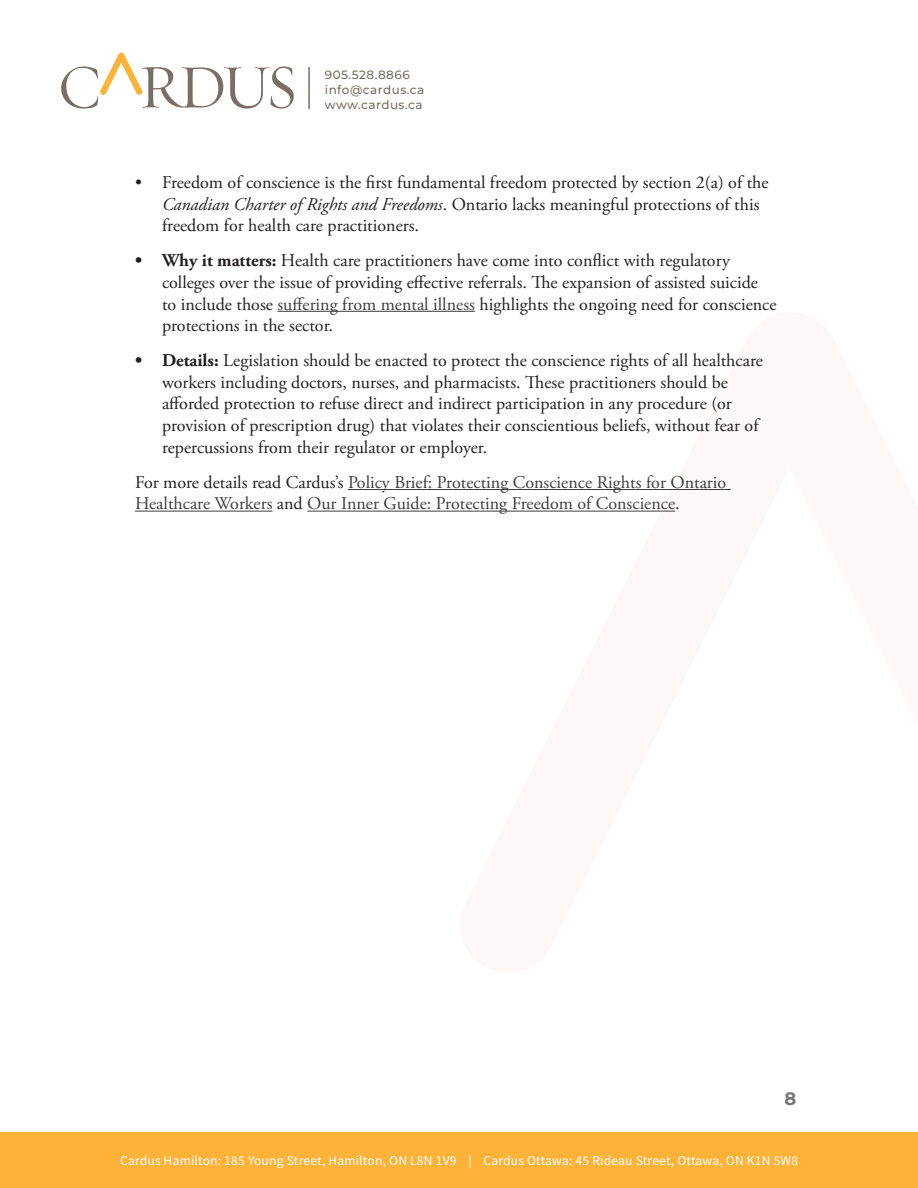
<style>
.page{position:relative;width:918px;height:1188px;background:#fff}
.page>*{position:absolute;margin:0;border:0;box-sizing:border-box;transform-origin:0 0}
.t1{font:18px/21.6px "Adobe Garamond Pro";color:#231f20}
.Paragraph_Text{font:18px/21.6px "Adobe Garamond Pro";color:#3e3e3f}
.t2{font:100 18px "Montserrat";color:#777}
.t3{font:13.5px "Source Sans Variable";letter-spacing:.015em;color:#fff}
.t4{font:100 12px/15px "Montserrat";letter-spacing:.04em;color:#786e64}
.s1{font-style:italic}
.s2{font-weight:700}
.s3{color:#3e3e3f}
.s4{color:#231f20}
</style>
<div class="page">
<div style="left:0;top:1133px;width:918px;height:55px;background:#ffb238"></div>
<svg style="left:61px;top:53px;width:233px;height:56px"></svg>
<hr style="left:308px;top:67px;width:2px;height:42px;background:#786e64">
<hr style="left:277px;top:311px;width:198px;height:1px;background:#3e3e3f">
<hr style="left:348px;top:489px;width:383px;height:1px;background:#3e3e3f">
<hr style="left:135px;top:511px;width:138px;height:1px;background:#3e3e3f">
<hr style="left:307px;top:511px;width:368px;height:1px;background:#3e3e3f">
<p class="t4" style="left:325px;top:67px;width:101px">905.528.8866 info@cardus.ca www.cardus.ca</p>
<p class="t1" style="left:162px;top:172px;width:608px;text-indent:-27px">• Freedom of conscience is the first fundamental freedom protected by section 2(a) of the<br><span class="s1">Canadian Charter of Rights and Freedoms</span>. Ontario lacks meaningful protections of this freedom for health care practitioners.</p>
<p class="t1" style="left:162px;top:250px;width:616px;text-indent:-27px"><span class="s2">• Why it matters:</span> Health care practitioners have come into conflict with regulatory colleges over the issue of providing effective referrals. The expansion of assisted suicide to include those <span class="s3">suffering from mental illness</span> highlights the ongoing need for conscience protections in the sector.</p>
<p class="t1" style="left:162px;top:350px;width:602px;text-indent:-27px"><span class="s2">• Details:</span> Legislation should be enacted to protect the conscience rights of all healthcare workers including doctors, nurses, and pharmacists. These practitioners should be afforded protection to refuse direct and indirect participation in any procedure (or provision of prescription drug) that violates their conscientious beliefs, without fear of repercussions from their regulator or employer.</p>
<p class="Paragraph_Text" style="left:135px;top:472px;width:593px"><span class="s4">For more details read Cardus’s</span> Policy Brief: Protecting Conscience Rights for Ontario<br>Healthcare Workers <span class="s4">and</span> Our Inner Guide: Protecting Freedom of Conscience<span class="s4">.</span></p>
<p class="t2" style="left:784px;top:1087px;width:13px">8</p>
<p class="t3" style="left:120px;top:1153px;width:680px">Cardus Hamilton: 185 Young Street, Hamilton, ON L8N 1V9 | Cardus Ottawa: 45 Rideau Street, Ottawa, ON K1N 5W8</p>
</div>
